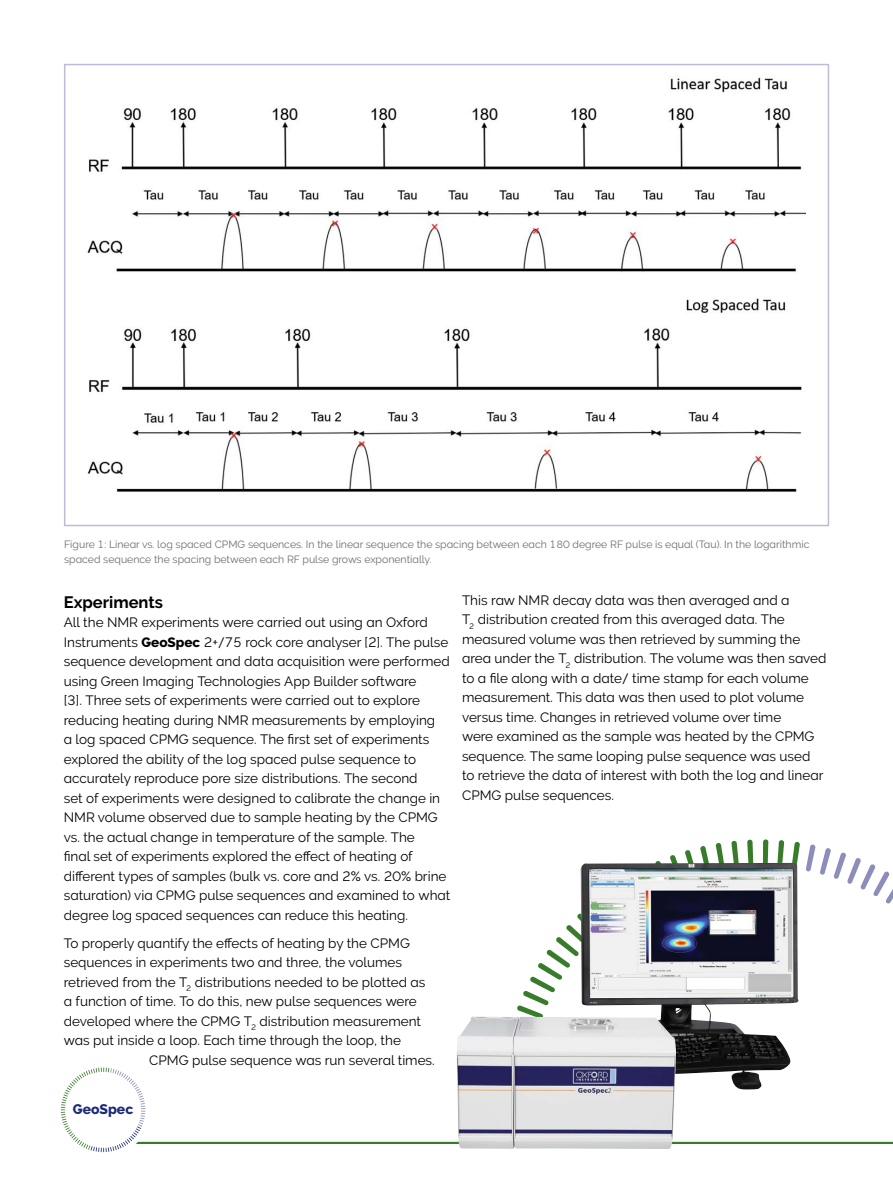
<style>
.page{position:relative;width:893px;height:1191px;background:#fff}
.page>*{position:absolute;margin:0;border:0;box-sizing:border-box;transform-origin:0 0}
.t1{font:16.5px "Oxford Raleway Bold";color:#000}
.t2{font:700 13.95px "Oxford Raleway Extra";color:#1b2b79}
.t3{font:13.5px/19.5px "Oxford Raleway Regular";color:#000}
.t4{font:10.5px/15px "Oxford Raleway Regular";color:#6d6e71}
.s1{font-family:"Oxford Raleway Extra";font-weight:700}
</style>
<div class="page">
<svg style="left:731px;top:840px;width:8px;height:23px"></svg>
<svg style="left:747px;top:839px;width:6px;height:24px"></svg>
<svg style="left:763px;top:839px;width:5px;height:24px"></svg>
<svg style="left:777px;top:840px;width:7px;height:23px"></svg>
<svg style="left:791px;top:842px;width:9px;height:21px"></svg>
<svg style="left:517px;top:843px;width:207px;height:173px"></svg>
<svg style="left:806px;top:844px;width:87px;height:59px"></svg>
<img style="left:87px;top:77px;width:719px;height:415px">
<div style="left:64px;top:64px;width:765px;height:462px;border:2px solid #bdbdd9"></div>
<hr style="left:131px;top:1141px;width:762px;height:3px;background:#387c2b">
<svg style="left:61px;top:1067px;width:84px;height:85px"></svg>
<img style="left:581px;top:863px;width:218px;height:226px">
<img style="left:457px;top:1016px;width:219px;height:133px">
<p class="t4" style="left:64px;top:537px;width:747px">Figure 1: Linear vs. log spaced CPMG sequences. In the linear sequence the spacing between each 180 degree RF pulse is equal (Tau). In the logarithmic spaced sequence the spacing between each RF pulse grows exponentially.</p>
<p class="t3" style="left:462px;top:590px;width:366px">This raw NMR decay data was then averaged and a<br>T<sub>2</sub> distribution created from this averaged data. The measured volume was then retrieved by summing the area under the T<sub>2</sub> distribution. The volume was then saved to a file along with a date/ time stamp for each volume measurement. This data was then used to plot volume versus time. Changes in retrieved volume over time<br>were examined as the sample was heated by the CPMG sequence. The same looping pulse sequence was used<br>to retrieve the data of interest with both the log and linear CPMG pulse sequences.</p>
<p class="t1" style="left:64px;top:592px;width:101px">Experiments</p>
<p class="t3" style="left:64px;top:612px;width:388px">All the NMR experiments were carried out using an Oxford Instruments <span class="s1">GeoSpec</span> 2+/75 rock core analyser [2]. The pulse sequence development and data acquisition were performed using Green Imaging Technologies App Builder software<br>[3]. Three sets of experiments were carried out to explore reducing heating during NMR measurements by employing<br>a log spaced CPMG sequence. The first set of experiments explored the ability of the log spaced pulse sequence to accurately reproduce pore size distributions. The second<br>set of experiments were designed to calibrate the change in NMR volume observed due to sample heating by the CPMG vs. the actual change in temperature of the sample. The<br>final set of experiments explored the effect of heating of different types of samples (bulk vs. core and 2% vs. 20% brine saturation) via CPMG pulse sequences and examined to what degree log spaced sequences can reduce this heating.</p>
<p class="t3" style="left:64px;top:933px;width:348px">To properly quantify the effects of heating by the CPMG</p>
<p class="t3" style="left:64px;top:952px;width:340px">sequences in experiments two and three, the volumes</p>
<p class="t3" style="left:64px;top:972px;width:363px">retrieved from the T<sub>2</sub> distributions needed to be plotted as</p>
<p class="t3" style="left:64px;top:991px;width:355px">a function of time. To do this, new pulse sequences were</p>
<p class="t3" style="left:64px;top:1011px;width:359px">developed where the CPMG T<sub>2</sub> distribution measurement</p>
<p class="t3" style="left:64px;top:1030px;width:339px">was put inside a loop. Each time through the loop, the</p>
<p class="t3" style="left:149px;top:1050px;width:287px">CPMG pulse sequence was run several times.</p>
<p class="t2" style="left:73px;top:1101px;width:62px">GeoSpec</p>
</div>
